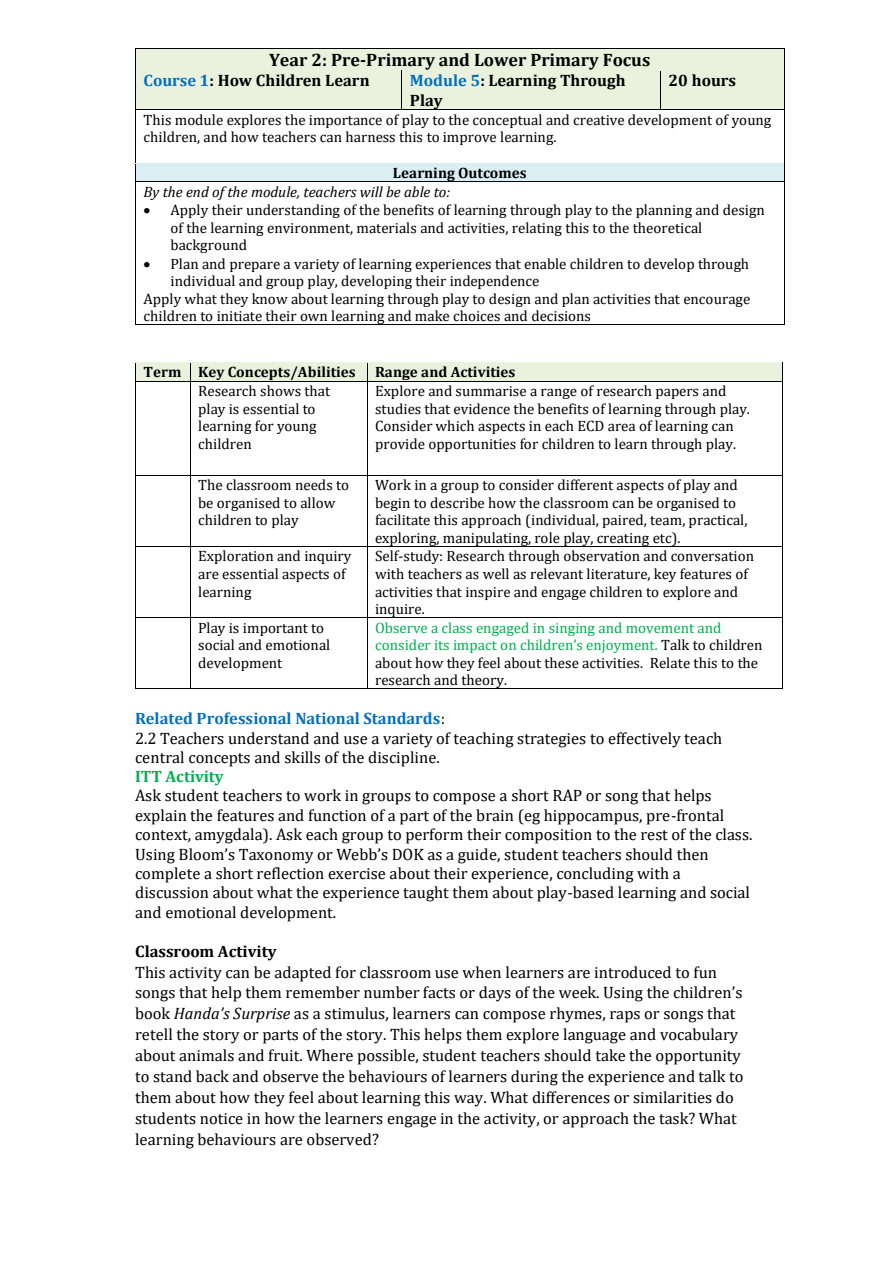
<style>
.page{position:relative;width:893px;height:1263px;background:#fff}
.page>*{position:absolute;margin:0;border:0;box-sizing:border-box;transform-origin:0 0}
.t1{font:700 18px "Cambria";color:#000}
.t2{font:16.5px/19.4px "Cambria";color:#000}
.t3{font:700 16.5px/19.5px "Cambria";letter-spacing:-.005em;color:#000}
.t4{font:700 16.5px "Cambria";color:#00b050}
.t5{font:15px/17.5px "Cambria";color:#000}
.t6{font:700 15px "Cambria";color:#000}
.t7{font:italic 15px "Cambria";color:#000}
.s1{color:#0070c0}
.s2{color:#00b050}
.s3{font-weight:700;color:#0070c0}
.s4{font-style:italic}
</style>
<div class="page">
<div style="left:136px;top:49px;width:648px;height:21px;background:#eaf1dd"></div>
<hr style="left:136px;top:48px;width:648px;height:1px;background:#000">
<div style="left:136px;top:71px;width:265px;height:39px;background:#eaf1dd"></div>
<div style="left:402px;top:71px;width:258px;height:39px;background:#eaf1dd"></div>
<div style="left:660px;top:71px;width:124px;height:39px;background:#eaf1dd"></div>
<svg style="left:135px;top:48px;width:1px;height:23px"></svg>
<hr style="left:136px;top:70px;width:265px;height:1px;background:#000">
<hr style="left:402px;top:70px;width:258px;height:1px;background:#000">
<hr style="left:660px;top:70px;width:124px;height:1px;background:#000">
<svg style="left:784px;top:48px;width:1px;height:23px"></svg>
<hr style="left:135px;top:71px;width:1px;height:39px;background:#000">
<hr style="left:401px;top:71px;width:1px;height:39px;background:#000">
<hr style="left:660px;top:71px;width:1px;height:39px;background:#000">
<hr style="left:784px;top:71px;width:1px;height:39px;background:#000">
<hr style="left:136px;top:110px;width:265px;height:1px;background:#000">
<hr style="left:402px;top:110px;width:258px;height:1px;background:#000">
<hr style="left:660px;top:110px;width:124px;height:1px;background:#000">
<hr style="left:135px;top:110px;width:1px;height:53px;background:#000">
<hr style="left:784px;top:110px;width:1px;height:53px;background:#000">
<div style="left:136px;top:164px;width:648px;height:18px;background:#daeef3"></div>
<hr style="left:136px;top:163px;width:648px;height:1px;background:#000">
<svg style="left:135px;top:163px;width:1px;height:19px"></svg>
<hr style="left:136px;top:182px;width:648px;height:1px;background:#000">
<svg style="left:784px;top:163px;width:1px;height:19px"></svg>
<hr style="left:135px;top:182px;width:1px;height:142px;background:#000">
<hr style="left:136px;top:324px;width:648px;height:1px;background:#000">
<hr style="left:784px;top:182px;width:1px;height:142px;background:#000">
<div style="left:136px;top:363px;width:54px;height:18px;background:#eaf1dd"></div>
<div style="left:190px;top:363px;width:176px;height:18px;background:#eaf1dd"></div>
<div style="left:367px;top:363px;width:414px;height:18px;background:#eaf1dd"></div>
<hr style="left:136px;top:362px;width:54px;height:1px;background:#000">
<hr style="left:190px;top:362px;width:177px;height:1px;background:#000">
<hr style="left:190px;top:363px;width:177px;height:1px;background:#eaf1dd">
<hr style="left:367px;top:362px;width:414px;height:1px;background:#000">
<svg style="left:135px;top:362px;width:1px;height:20px"></svg>
<hr style="left:136px;top:381px;width:54px;height:1px;background:#000">
<svg style="left:190px;top:362px;width:1px;height:19px"></svg>
<hr style="left:190px;top:381px;width:177px;height:1px;background:#000">
<svg style="left:367px;top:362px;width:1px;height:19px"></svg>
<hr style="left:367px;top:381px;width:414px;height:1px;background:#000">
<svg style="left:781px;top:362px;width:1px;height:20px"></svg>
<hr style="left:135px;top:382px;width:1px;height:93px;background:#000">
<hr style="left:190px;top:382px;width:1px;height:93px;background:#000">
<hr style="left:367px;top:382px;width:1px;height:93px;background:#000">
<hr style="left:781px;top:382px;width:1px;height:93px;background:#000">
<hr style="left:136px;top:475px;width:54px;height:1px;background:#000">
<hr style="left:190px;top:475px;width:177px;height:1px;background:#000">
<hr style="left:367px;top:475px;width:414px;height:1px;background:#000">
<hr style="left:135px;top:476px;width:1px;height:70px;background:#000">
<hr style="left:190px;top:476px;width:1px;height:70px;background:#000">
<hr style="left:367px;top:476px;width:1px;height:70px;background:#000">
<hr style="left:781px;top:476px;width:1px;height:70px;background:#000">
<hr style="left:136px;top:546px;width:54px;height:1px;background:#000">
<hr style="left:190px;top:546px;width:177px;height:1px;background:#000">
<hr style="left:367px;top:546px;width:414px;height:1px;background:#000">
<hr style="left:135px;top:547px;width:1px;height:71px;background:#000">
<hr style="left:190px;top:547px;width:1px;height:71px;background:#000">
<hr style="left:367px;top:547px;width:1px;height:71px;background:#000">
<hr style="left:781px;top:547px;width:1px;height:71px;background:#000">
<hr style="left:136px;top:618px;width:54px;height:1px;background:#000">
<hr style="left:190px;top:618px;width:177px;height:1px;background:#000">
<hr style="left:367px;top:618px;width:414px;height:1px;background:#000">
<hr style="left:135px;top:618px;width:1px;height:70px;background:#000">
<hr style="left:136px;top:688px;width:54px;height:1px;background:#000">
<hr style="left:190px;top:618px;width:1px;height:70px;background:#000">
<hr style="left:190px;top:688px;width:177px;height:1px;background:#000">
<hr style="left:367px;top:618px;width:1px;height:70px;background:#000">
<hr style="left:367px;top:688px;width:414px;height:1px;background:#000">
<hr style="left:781px;top:618px;width:1px;height:70px;background:#000">
<p class="t1" style="left:269px;top:49px;width:383px">Year 2: Pre-Primary and Lower Primary Focus</p>
<p class="t3" style="left:143px;top:71px;width:228px"><span class="s1">Course 1</span>: How Children Learn</p>
<p class="t3" style="left:410px;top:71px;width:217px"><span class="s1">Module 5</span>: Learning Through<br>Play</p>
<p class="t3" style="left:668px;top:71px;width:69px">20 hours</p>
<p class="t5" style="left:143px;top:110px;width:629px">This module explores the importance of play to the conceptual and creative development of young children, and how teachers can harness this to improve learning.</p>
<p class="t6" style="left:393px;top:164px;width:135px">Learning Outcomes</p>
<p class="t7" style="left:143px;top:182px;width:308px">By the end of the module, teachers will be able to:</p>
<p class="t5" style="left:170px;top:201px;width:595px;text-indent:-27px">• Apply their understanding of the benefits of learning through play to the planning and design of the learning environment, materials and activities, relating this to the theoretical background</p>
<p class="t5" style="left:143px;top:254px;width:607px">• Plan and prepare a variety of learning experiences that enable children to develop through</p>
<p class="t5" style="left:170px;top:272px;width:370px">individual and group play, developing their independence</p>
<p class="t5" style="left:143px;top:289px;width:608px">Apply what they know about learning through play to design and plan activities that encourage</p>
<p class="t5" style="left:143px;top:307px;width:449px">children to initiate their own learning and make choices and decisions</p>
<p class="t6" style="left:143px;top:363px;width:214px">Term Key Concepts/Abilities</p>
<p class="t6" style="left:375px;top:363px;width:142px">Range and Activities</p>
<p class="t5" style="left:198px;top:382px;width:133px">Research shows that play is essential to learning for young children</p>
<p class="t5" style="left:375px;top:382px;width:376px">Explore and summarise a range of research papers and studies that evidence the benefits of learning through play.<br>Consider which aspects in each ECD area of learning can provide opportunities for children to learn through play.</p>
<p class="t5" style="left:198px;top:476px;width:152px">The classroom needs to be organised to allow children to play</p>
<p class="t5" style="left:375px;top:476px;width:374px">Work in a group to consider different aspects of play and begin to describe how the classroom can be organised to facilitate this approach (individual, paired, team, practical, exploring, manipulating, role play, creating etc).</p>
<p class="t5" style="left:198px;top:547px;width:155px">Exploration and inquiry are essential aspects of learning</p>
<p class="t5" style="left:375px;top:547px;width:380px">Self-study: Research through observation and conversation with teachers as well as relevant literature, key features of activities that inspire and engage children to explore and inquire.</p>
<p class="t5" style="left:198px;top:618px;width:134px">Play is important to social and emotional development</p>
<p class="t5" style="left:375px;top:618px;width:389px"><span class="s2">Observe a class engaged in singing and movement and consider its impact on children’s enjoyment.</span> Talk to children about how they feel about these activities. Relate this to the research and theory.</p>
<p class="t2" style="left:135px;top:708px;width:588px"><span class="s3">Related Professional National Standards</span>:<br>2.2 Teachers understand and use a variety of teaching strategies to effectively teach central concepts and skills of the discipline.</p>
<p class="t4" style="left:135px;top:767px;width:90px">ITT Activity</p>
<p class="t2" style="left:135px;top:786px;width:619px">Ask student teachers to work in groups to compose a short RAP or song that helps explain the features and function of a part of the brain (eg hippocampus, pre-frontal context, amygdala). Ask each group to perform their composition to the rest of the class.<br>Using Bloom’s Taxonomy or Webb’s DOK as a guide, student teachers should then complete a short reflection exercise about their experience, concluding with a discussion about what the experience taught them about play-based learning and social and emotional development.</p>
<p class="t3" style="left:135px;top:941px;width:143px">Classroom Activity</p>
<p class="t2" style="left:135px;top:961px;width:610px;line-height:20.9px">This activity can be adapted for classroom use when learners are introduced to fun songs that help them remember number facts or days of the week. Using the children’s book <span class="s4">Handa’s Surprise</span> as a stimulus, learners can compose rhymes, raps or songs that retell the story or parts of the story. This helps them explore language and vocabulary about animals and fruit. Where possible, student teachers should take the opportunity to stand back and observe the behaviours of learners during the experience and talk to them about how they feel about learning this way. What differences or similarities do students notice in how the learners engage in the activity, or approach the task? What learning behaviours are observed?</p>
</div>
